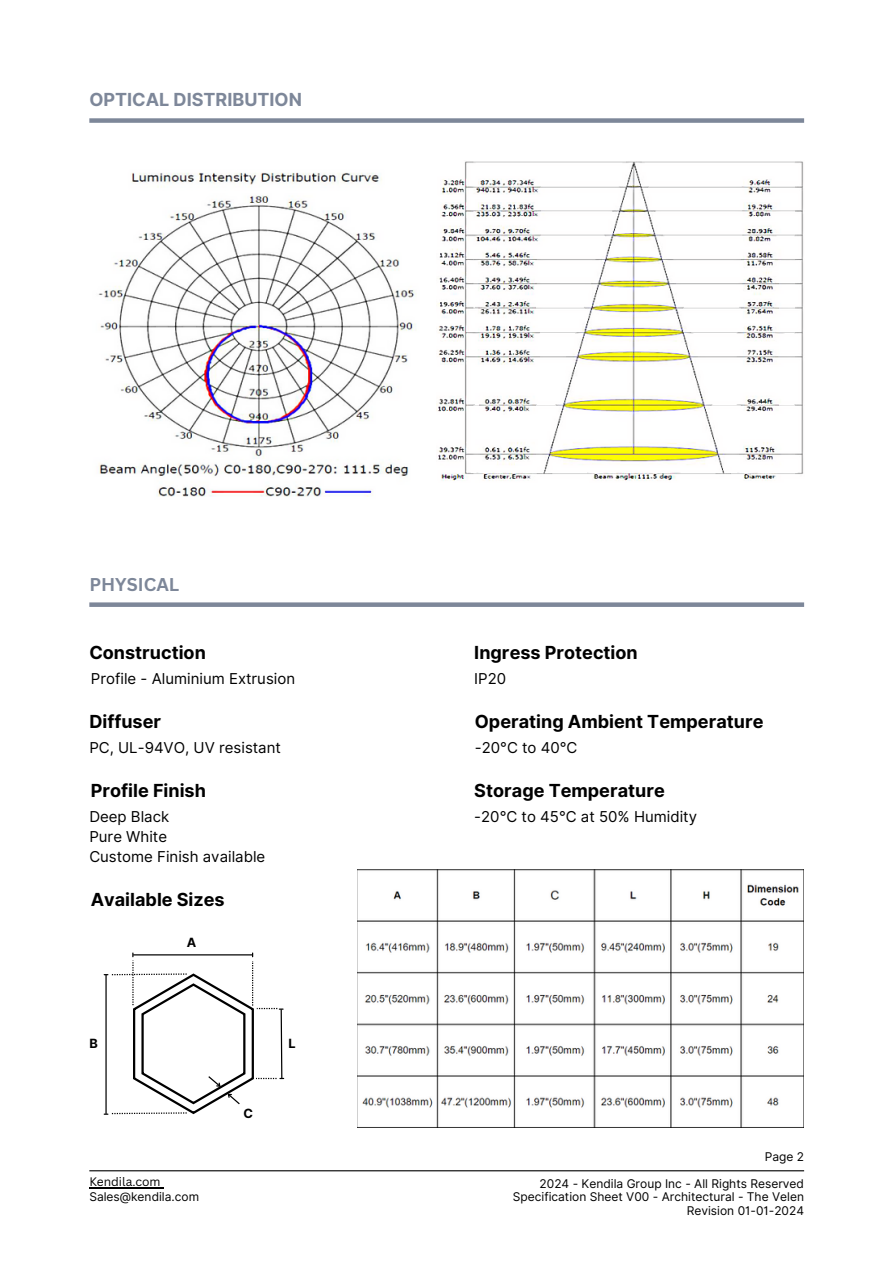
<style>
.page{position:relative;width:893px;height:1264px;background:#fff}
.page>*{position:absolute;margin:0;border:0;box-sizing:border-box;transform-origin:0 0}
.t1{font:700 18px "Inter";color:#000}
.t2{font:700 18px "Inter";color:#7d8799}
.t3{font:700 18px "Canva Sans";color:#7d8799}
.t4{font:15px/20.2px "Inter";color:#000}
.t5{font:700 12.75px "Inter";color:#000}
.t6{font:12px "Inter";color:#000}
.t7{font:12px "Canva Sans";color:#000}
</style>
<div class="page">
<div style="left:89px;top:118px;width:715px;height:5px;background:#7d8799"></div>
<hr style="left:89px;top:1170px;width:715px;height:1px;background:#000">
<div style="left:89px;top:602px;width:715px;height:5px;background:#7d8799"></div>
<img style="left:98px;top:172px;width:319px;height:325px">
<img style="left:436px;top:161px;width:368px;height:320px">
<svg style="left:104px;top:953px;width:179px;height:161px"></svg>
<img style="left:357px;top:869px;width:446px;height:258px">
<hr style="left:89px;top:1187px;width:72px;height:1px;background:#000">
<h2 class="t2" style="left:89px;top:88px;width:214px">OPTICAL DISTRIBUTION</h2>
<h4 class="t3" style="left:89px;top:571px;width:91px">PHYSICAL</h4>
<h2 class="t1" style="left:89px;top:642px;width:118px">Construction</h2>
<h2 class="t4" style="left:91px;top:668px;width:206px">Profile - Aluminium Extrusion</h2>
<p class="t1" style="left:89px;top:710px;width:73px">Diffuser</p>
<p class="t4" style="left:89px;top:737px;width:193px">PC, UL-94VO, UV resistant</p>
<p class="t1" style="left:91px;top:779px;width:117px">Profile Finish</p>
<p class="t4" style="left:89px;top:806px;width:177px">Deep Black<br>Pure White<br>Custome Finish available</p>
<p class="t1" style="left:91px;top:888px;width:135px">Available Sizes</p>
<p class="t5" style="left:89px;top:1035px;width:10px">B</p>
<h1 class="t5" style="left:187px;top:935px;width:11px">A</h1>
<p class="t7" style="left:89px;top:1173px;width:73px">Kendila.com</p>
<h4 class="t6" style="left:89px;top:1189px;width:111px">Sales@kendila.com</h4>
<p class="t5" style="left:243px;top:1105px;width:11px">C</p>
<h1 class="t5" style="left:288px;top:1035px;width:9px">L</h1>
<h4 class="t1" style="left:474px;top:642px;width:165px">Ingress Protection</h4>
<h4 class="t4" style="left:474px;top:668px;width:33px">IP20</h4>
<h2 class="t1" style="left:475px;top:710px;width:290px">Operating Ambient Temperature</h2>
<p class="t4" style="left:475px;top:737px;width:104px">-20°C to 40°C</p>
<p class="t1" style="left:474px;top:779px;width:192px">Storage Temperature</p>
<p class="t4" style="left:474px;top:806px;width:224px">-20°C to 45°C at 50% Humidity</p>
<h4 class="t6" style="left:764px;top:1149px;width:41px">Page 2</h4>
<h2 class="t6" style="left:539px;top:1176px;width:266px">2024 - Kendila Group Inc - All Rights Reserved</h2>
<h3 class="t6" style="left:513px;top:1189px;width:293px">Specification Sheet V00 - Architectural - The Velen</h3>
<h2 class="t6" style="left:686px;top:1203px;width:119px">Revision 01-01-2024</h2>
</div>
